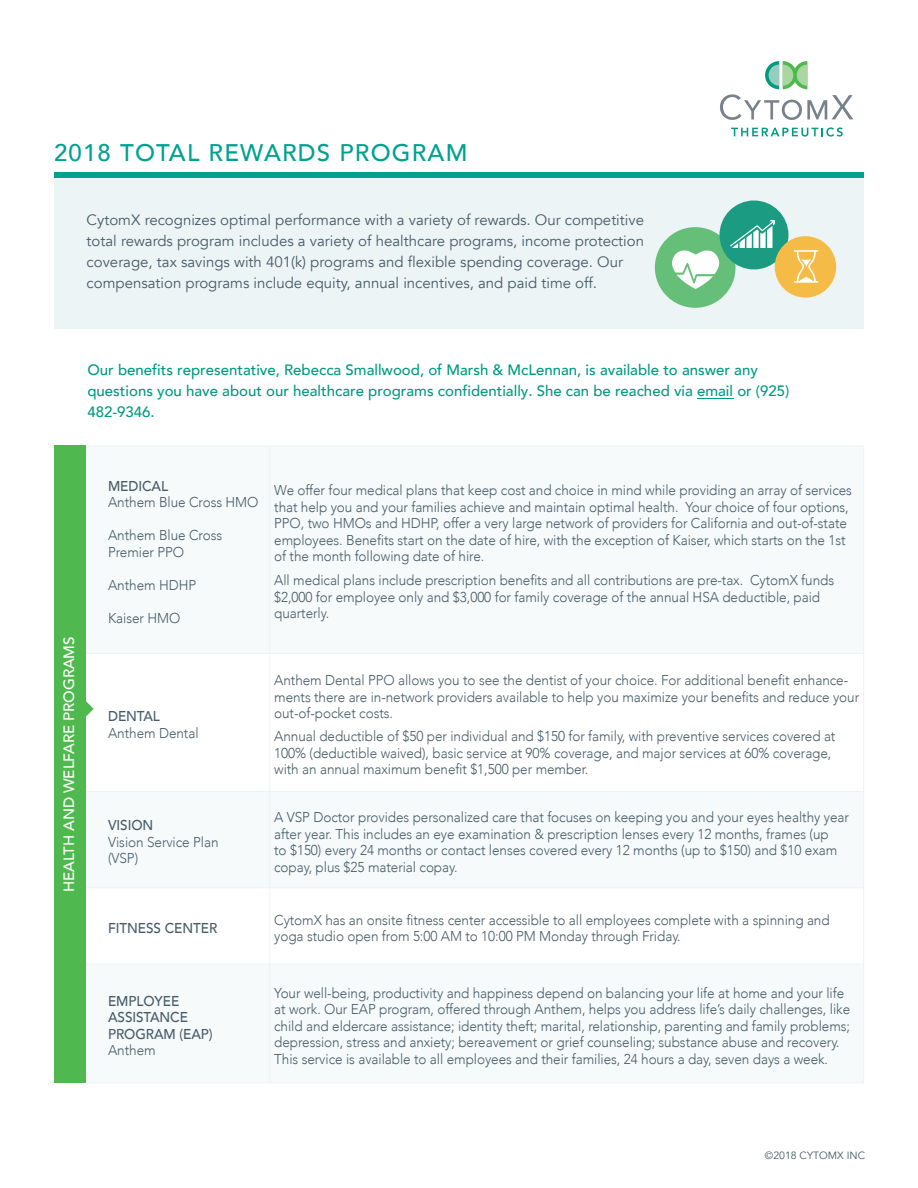
<style>
.page{position:relative;width:918px;height:1188px;background:#fff}
.page>*{position:absolute;margin:0;border:0;box-sizing:border-box;transform-origin:0 0}
.t1{font:500 24px "Avenir";letter-spacing:.05em;color:#00a18f}
.t2{font:15px/21px "Avenir";color:#465b68}
.t3{font:500 15px/21px "Avenir";color:#009a82}
.t4{font:500 15px "Avenir";letter-spacing:-.005em;color:#fff}
.t5{font:300 14.25px/16.5px "Avenir";letter-spacing:-.005em;color:#465b68;scale:.95 1}
.t6{font:500 14.25px/16.5px "Avenir";letter-spacing:-.005em;color:#465b68;scale:.95 1}
.t7{font:10.5px "Avenir";color:#465b68}
</style>
<div class="page">
<div style="left:81px;top:792px;width:783px;height:96px;background:#f6fafb"></div>
<div style="left:81px;top:964px;width:783px;height:119px;background:#f6fafb"></div>
<div style="left:81px;top:446px;width:783px;height:207px;background:#f6fafb"></div>
<hr style="left:81px;top:446px;width:189px;height:1px;background:#edf4f6">
<hr style="left:270px;top:446px;width:594px;height:1px;background:#edf4f6">
<hr style="left:269px;top:446px;width:1px;height:207px;background:#edf4f6">
<hr style="left:863px;top:446px;width:1px;height:207px;background:#edf4f6">
<hr style="left:81px;top:653px;width:189px;height:1px;background:#edf4f6">
<hr style="left:270px;top:653px;width:594px;height:1px;background:#edf4f6">
<hr style="left:269px;top:654px;width:1px;height:137px;background:#edf4f6">
<hr style="left:863px;top:654px;width:1px;height:137px;background:#edf4f6">
<hr style="left:81px;top:791px;width:189px;height:1px;background:#edf4f6">
<hr style="left:270px;top:791px;width:594px;height:1px;background:#edf4f6">
<hr style="left:269px;top:792px;width:1px;height:95px;background:#edf4f6">
<hr style="left:863px;top:792px;width:1px;height:95px;background:#edf4f6">
<hr style="left:81px;top:887px;width:189px;height:1px;background:#edf4f6">
<hr style="left:270px;top:887px;width:594px;height:1px;background:#edf4f6">
<hr style="left:269px;top:888px;width:1px;height:76px;background:#edf4f6">
<hr style="left:863px;top:888px;width:1px;height:76px;background:#edf4f6">
<hr style="left:81px;top:964px;width:189px;height:1px;background:#edf4f6">
<hr style="left:270px;top:964px;width:594px;height:1px;background:#edf4f6">
<hr style="left:269px;top:964px;width:1px;height:118px;background:#edf4f6">
<hr style="left:863px;top:964px;width:1px;height:118px;background:#edf4f6">
<hr style="left:81px;top:1082px;width:189px;height:1px;background:#edf4f6">
<hr style="left:270px;top:1082px;width:594px;height:1px;background:#edf4f6">
<div style="left:54px;top:174px;width:810px;height:154px;background:#edf4f6"></div>
<div style="left:54px;top:446px;width:31px;height:637px;background:#4fb94f"></div>
<svg style="left:731px;top:127px;width:112px;height:10px"></svg>
<svg style="left:720px;top:61px;width:133px;height:59px"></svg>
<div style="left:655px;top:227px;width:81px;height:81px;background:#66bf78;border-radius:50%"></div>
<div style="left:720px;top:200px;width:68px;height:69px;background:#1b9b81;border-radius:50%"></div>
<div style="left:775px;top:236px;width:61px;height:62px;background:#f5bb47;border-radius:50%"></div>
<svg style="left:672px;top:250px;width:47px;height:39px"></svg>
<svg style="left:794px;top:250px;width:24px;height:33px"></svg>
<svg style="left:730px;top:220px;width:45px;height:28px"></svg>
<div style="left:54px;top:172px;width:810px;height:5px;background:#00a18f"></div>
<svg style="left:85px;top:698px;width:9px;height:22px"></svg>
<hr style="left:697px;top:398px;width:36px;height:1px;background:#009a82">
<p class="t1" style="left:54px;top:131px;width:415px">2018 TOTAL REWARDS PROGRAM</p>
<p class="t2" style="left:87px;top:209px;width:559px">CytomX recognizes optimal performance with a variety of rewards. Our competitive total rewards program includes a variety of healthcare programs, income protection coverage, tax savings with 401(k) programs and flexible spending coverage. Our compensation programs include equity, annual incentives, and paid time off.</p>
<p class="t3" style="left:87px;top:358px;width:703px">Our benefits representative, Rebecca Smallwood, of Marsh &amp; McLennan, is available to answer any questions you have about our healthcare programs confidentially. She can be reached via email or (925)<br>482-9346.</p>
<p class="t4" style="left:56px;top:892px;width:257px;rotate:-90deg">HEALTH AND WELFARE PROGRAMS</p>
<p class="t6" style="left:108px;top:477px;width:65px">MEDICAL</p>
<p class="t5" style="left:108px;top:494px;width:160px">Anthem Blue Cross HMO</p>
<p class="t5" style="left:108px;top:527px;width:122px">Anthem Blue Cross</p>
<p class="t5" style="left:108px;top:544px;width:82px">Premier PPO</p>
<p class="t5" style="left:108px;top:577px;width:94px">Anthem HDHP</p>
<p class="t5" style="left:108px;top:610px;width:78px">Kaiser HMO</p>
<p class="t5" style="left:274px;top:482px;width:610px">We offer four medical plans that keep cost and choice in mind while providing an array of services that help you and your families achieve and maintain optimal health. Your choice of four options, PPO, two HMOs and HDHP, offer a very large network of providers for California and out-of-state employees. Benefits start on the date of hire, with the exception of Kaiser, which starts on the 1st of the month following date of hire.</p>
<p class="t5" style="left:274px;top:572px;width:591px">All medical plans include prescription benefits and all contributions are pre-tax. CytomX funds $2,000 for employee only and $3,000 for family coverage of the annual HSA deductible, paid quarterly.</p>
<p class="t6" style="left:108px;top:707px;width:56px">DENTAL</p>
<p class="t5" style="left:108px;top:725px;width:97px">Anthem Dental</p>
<p class="t6" style="left:108px;top:816px;width:49px">VISION</p>
<p class="t5" style="left:108px;top:834px;width:118px">Vision Service Plan</p>
<p class="t5" style="left:108px;top:850px;width:33px">(VSP)</p>
<p class="t5" style="left:274px;top:672px;width:617px">Anthem Dental PPO allows you to see the dentist of your choice. For additional benefit enhance&shy;ments there are in-network providers available to help you maximize your benefits and reduce your out-of-pocket costs.</p>
<p class="t5" style="left:274px;top:728px;width:592px">Annual deductible of $50 per individual and $150 for family, with preventive services covered at<br>100% (deductible waived), basic service at 90% coverage, and major services at 60% coverage, with an annual maximum benefit $1,500 per member.</p>
<p class="t5" style="left:274px;top:809px;width:606px">A VSP Doctor provides personalized care that focuses on keeping you and your eyes healthy year after year. This includes an eye examination &amp; prescription lenses every 12 months, frames (up<br>to $150) every 24 months or contact lenses covered every 12 months (up to $150) and $10 exam copay, plus $25 material copay.</p>
<p class="t6" style="left:108px;top:919px;width:116px">FITNESS CENTER</p>
<p class="t5" style="left:274px;top:912px;width:586px">CytomX has an onsite fitness center accessible to all employees complete with a spinning and yoga studio open from 5:00 AM to 10:00 PM Monday through Friday.</p>
<p class="t6" style="left:108px;top:992px;width:111px">EMPLOYEE<br>ASSISTANCE<br>PROGRAM (EAP)</p>
<p class="t5" style="left:108px;top:1042px;width:52px">Anthem</p>
<p class="t5" style="left:274px;top:984px;width:608px">Your well-being, productivity and happiness depend on balancing your life at home and your life at work. Our EAP program, offered through Anthem, helps you address life’s daily challenges, like child and eldercare assistance; identity theft; marital, relationship, parenting and family problems; depression, stress and anxiety; bereavement or grief counseling; substance abuse and recovery.<br>This service is available to all employees and their families, 24 hours a day, seven days a week.</p>
<p class="t7" style="left:765px;top:1149px;width:102px">©2018 CYTOMX INC</p>
</div>
